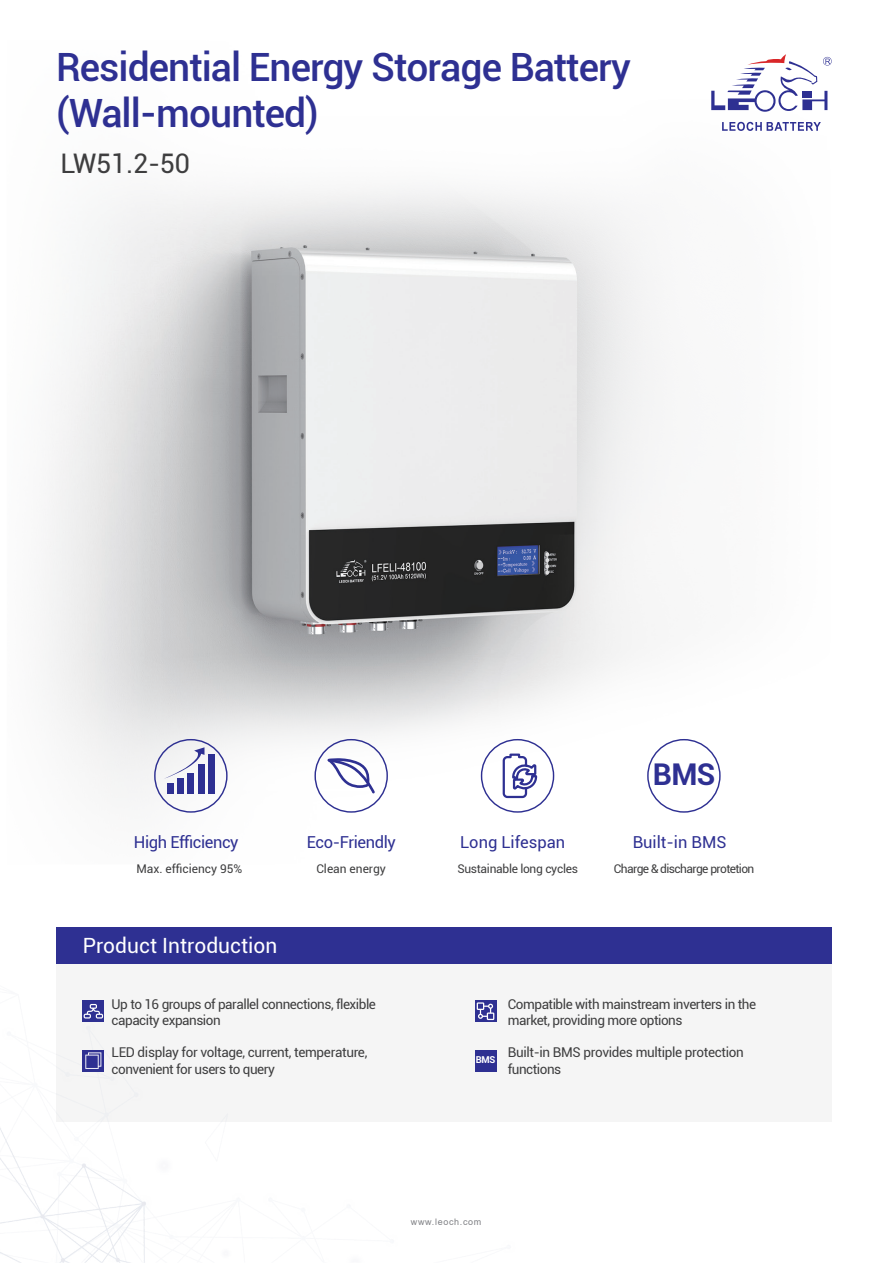
<style>
.page{position:relative;width:893px;height:1263px;background:#fff}
.page>*{position:absolute;margin:0;border:0;box-sizing:border-box;transform-origin:0 0}
.t1{font:500 39px/46.5px "Roboto";letter-spacing:-.025em;color:#2e3092}
.t2{font:700 30px "Roboto";color:#2e3092}
.t3{font:27px "Roboto";letter-spacing:-.01em;color:#3e3e3f}
.t4{font:21px "Roboto";color:#fff}
.t5{font:16.5px "Roboto";letter-spacing:-.025em;color:#2e3092}
.t6{font:16.5px "Roboto";color:#2e3092}
.t7{font:13.5px/16.5px "Roboto";letter-spacing:-.035em;color:#3e3e3f}
.t8{font:12px "Roboto";color:#3e3e3f}
.t9{font:12px "Roboto";letter-spacing:-.05em;color:#3e3e3f}
.t10{font:12px "Roboto";letter-spacing:-.025em;color:#3e3e3f}
.t11{font:700 9.45px "Roboto";color:#fff}
.t12{font:9px "Arial";letter-spacing:.075em;color:#7f8084}
</style>
<div class="page">
<img style="left:45px;top:121px;width:706px;height:692px">
<img style="left:0;top:1128px;width:146px;height:135px">
<svg style="left:711px;top:54px;width:121px;height:58px"></svg>
<svg style="left:722px;top:122px;width:99px;height:9px"></svg>
<div style="left:56px;top:927px;width:776px;height:195px;background:#f5f5f5"></div>
<div style="left:56px;top:927px;width:776px;height:37px;background:#2e3092"></div>
<div style="left:177px;top:779px;width:7px;height:15px;background:#2e3092"></div>
<div style="left:188px;top:773px;width:6px;height:21px;background:#2e3092"></div>
<div style="left:198px;top:764px;width:6px;height:30px;background:#2e3092"></div>
<div style="left:208px;top:754px;width:7px;height:40px;background:#2e3092"></div>
<div style="left:167px;top:783px;width:6px;height:11px;background:#2e3092"></div>
<svg style="left:164px;top:747px;width:40px;height:32px"></svg>
<div style="left:154px;top:739px;width:74px;height:74px;border:1px solid #2e3092;border-radius:50%"></div>
<svg style="left:328px;top:758px;width:47px;height:35px"></svg>
<div style="left:314px;top:739px;width:74px;height:74px;border:1px solid #2e3092;border-radius:50%"></div>
<svg style="left:501px;top:752px;width:37px;height:47px"></svg>
<div style="left:481px;top:739px;width:73px;height:74px;border:1px solid #2e3092;border-radius:50%"></div>
<div style="left:647px;top:739px;width:74px;height:74px;border:1px solid #2e3092;border-radius:50%"></div>
<div style="left:475px;top:1050px;width:21px;height:21px;background:#2e3092"></div>
<svg style="left:475px;top:1000px;width:21px;height:22px"></svg>
<svg style="left:477px;top:1002px;width:17px;height:18px"></svg>
<div style="left:83px;top:1000px;width:21px;height:22px;background:#2e3092"></div>
<svg style="left:84px;top:1004px;width:19px;height:14px"></svg>
<svg style="left:83px;top:1050px;width:21px;height:21px"></svg>
<svg style="left:85px;top:1052px;width:16px;height:17px"></svg>
<h1 class="t1" style="left:56px;top:42px;width:576px">Residential Energy Storage Battery (Wall-mounted)</h1>
<h3 class="t3" style="left:61px;top:144px;width:131px">LW51.2-50</h3>
<h2 class="t2" style="left:653px;top:753px;width:64px">BMS</h2>
<p class="t5" style="left:134px;top:830px;width:106px">High Efficiency</p>
<p class="t5" style="left:307px;top:830px;width:90px">Eco-Friendly</p>
<p class="t6" style="left:460px;top:830px;width:107px">Long Lifespan</p>
<p class="t6" style="left:633px;top:830px;width:95px">Built-in BMS</p>
<p class="t8" style="left:136px;top:860px;width:107px">Max. efficiency 95%</p>
<p class="t8" style="left:316px;top:860px;width:71px">Clean energy</p>
<p class="t10" style="left:457px;top:860px;width:122px">Sustainable long cycles</p>
<p class="t9" style="left:614px;top:860px;width:142px">Charge &amp; discharge protetion</p>
<h3 class="t4" style="left:83px;top:930px;width:196px">Product Introduction</h3>
<p class="t7" style="left:112px;top:995px;width:266px">Up to 16 groups of parallel connections, flexible capacity expansion</p>
<p class="t7" style="left:112px;top:1044px;width:257px">LED display for voltage, current, temperature, convenient for users to query</p>
<p class="t11" style="left:476px;top:1053px;width:21px">BMS</p>
<p class="t7" style="left:508px;top:995px;width:250px">Compatible with mainstream inverters in the market, providing more options</p>
<p class="t7" style="left:508px;top:1044px;width:237px">Built-in BMS provides multiple protection functions</p>
<p class="t12" style="left:411px;top:1216px;width:72px">www.leoch.com</p>
</div>
